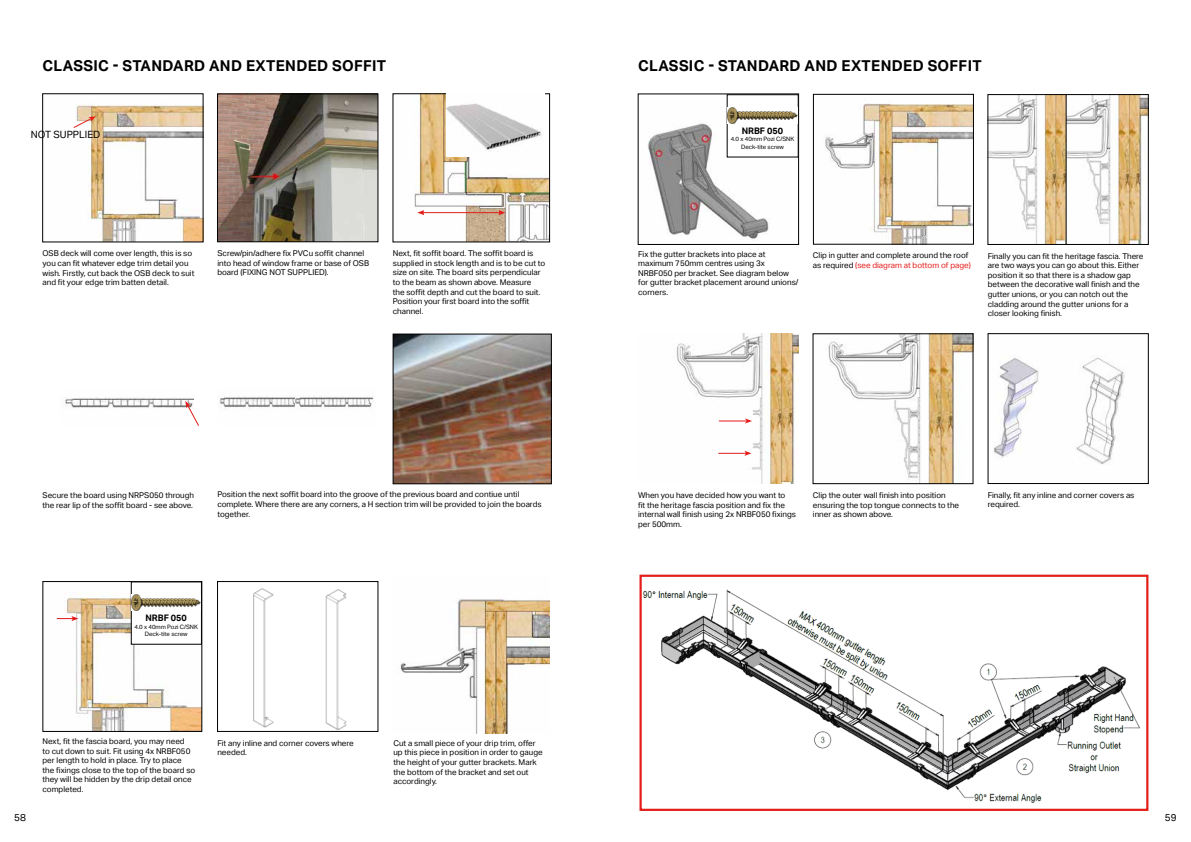
<style>
.page{position:relative;width:1191px;height:842px;background:#fff}
.page>*{position:absolute;margin:0;border:0;box-sizing:border-box;transform-origin:0 0}
.t1{font:700 15px "Aktiv Grotesk";letter-spacing:.02em;color:#000}
.t2{font:10px "Aktiv Grotesk";color:#000}
.t3{font:700 9px "Aktiv Grotesk";color:#000}
.t4{font:8px/9.6px "Aktiv Grotesk";color:#000}
.t5{font:6px/7.2px "Aktiv Grotesk";color:#000;text-align:center}
.s1{color:#e41b18}
</style>
<div class="page">
<img style="left:400px;top:598px;width:149px;height:135px">
<img style="left:219px;top:96px;width:157px;height:144px">
<div style="left:217px;top:94px;width:161px;height:148px;border:1px solid #000"></div>
<img style="left:76px;top:104px;width:125px;height:136px">
<svg style="left:73px;top:116px;width:23px;height:13px"></svg>
<img style="left:414px;top:96px;width:134px;height:144px">
<hr style="left:423px;top:212px;width:77px;height:1px;background:#e41f1a">
<svg style="left:417px;top:210px;width:7px;height:5px"></svg>
<svg style="left:498px;top:210px;width:7px;height:5px"></svg>
<img style="left:446px;top:96px;width:98px;height:61px">
<img style="left:65px;top:397px;width:128px;height:11px">
<svg style="left:185px;top:401px;width:14px;height:25px"></svg>
<img style="left:395px;top:336px;width:154px;height:146px">
<div style="left:393px;top:334px;width:158px;height:150px;border:1px solid #000"></div>
<img style="left:219px;top:397px;width:77px;height:11px">
<img style="left:296px;top:397px;width:78px;height:11px">
<img style="left:56px;top:583px;width:144px;height:146px">
<div style="left:131px;top:581px;width:71px;height:64px;background:#fff;border:1px solid #000"></div>
<img style="left:132px;top:594px;width:69px;height:16px">
<svg style="left:57px;top:616px;width:21px;height:5px"></svg>
<img style="left:253px;top:588px;width:94px;height:141px">
<div style="left:217px;top:581px;width:161px;height:150px;border:1px solid #000"></div>
<img style="left:828px;top:336px;width:143px;height:146px">
<img style="left:648px;top:123px;width:122px;height:116px">
<div style="left:638px;top:94px;width:160px;height:151px;border:1px solid #000"></div>
<div style="left:726px;top:94px;width:72px;height:64px;background:#fff"></div>
<img style="left:727px;top:107px;width:70px;height:16px">
<img style="left:825px;top:103px;width:146px;height:139px">
<div style="left:813px;top:94px;width:160px;height:150px;border:1px solid #000"></div>
<img style="left:989px;top:96px;width:77px;height:147px">
<div style="left:987px;top:94px;width:81px;height:151px;border:1px solid #000"></div>
<img style="left:1068px;top:96px;width:78px;height:147px">
<div style="left:1066px;top:94px;width:82px;height:151px;border:1px solid #000"></div>
<img style="left:676px;top:334px;width:122px;height:150px">
<svg style="left:719px;top:418px;width:33px;height:5px"></svg>
<svg style="left:718px;top:451px;width:33px;height:5px"></svg>
<img style="left:993px;top:358px;width:132px;height:107px">
<div style="left:988px;top:333px;width:160px;height:151px;border:1px solid #000"></div>
<img style="left:640px;top:574px;width:501px;height:229px">
<div style="left:639px;top:575px;width:509px;height:236px;border:2px solid #e41f1a"></div>
<h1 class="t1" style="left:43px;top:57px;width:345px">CLASSIC - STANDARD AND EXTENDED SOFFIT</h1>
<p class="t2" style="left:31px;top:129px;width:71px">NOT SUPPLIED</p>
<p class="t4" style="left:43px;top:249px;width:153px">OSB deck will come over length, this is so you can fit whatever edge trim detail you wish. Firstly, cut back the OSB deck to suit and fit your edge trim batten detail.</p>
<p class="t4" style="left:217px;top:249px;width:153px">Screw/pin/adhere fix PVCu soffit channel into head of window frame or base of OSB board (FIXING NOT SUPPLIED).</p>
<p class="t4" style="left:393px;top:249px;width:154px">Next, fit soffit board. The soffit board is supplied in stock length and is to be cut to size on site. The board sits perpendicular to the beam as shown above. Measure<br>the soffit depth and cut the board to suit.<br>Position your first board into the soffit channel.</p>
<p class="t4" style="left:43px;top:491px;width:153px">Secure the board using NRPS050 through the rear lip of the soffit board - see above.</p>
<p class="t4" style="left:217px;top:490px;width:326px">Position the next soffit board into the groove of the previous board and contiue until complete. Where there are any corners, a H section trim will be provided to join the boards together.</p>
<p class="t3" style="left:145px;top:613px;width:43px">NRBF 050</p>
<p class="t5" style="left:134px;top:623px;width:65px">4.0 x 40mm Pozi C/SNK<br>Deck-tite screw</p>
<p class="t4" style="left:43px;top:736px;width:154px">Next, fit the fascia board, you may need<br>to cut down to suit. Fit using 4x NRBF050 per length to hold in place. Try to place the fixings close to the top of the board so they will be hidden by the drip detail once completed.</p>
<p class="t4" style="left:217px;top:738px;width:138px">Fit any inline and corner covers where needed.</p>
<p class="t4" style="left:393px;top:738px;width:151px">Cut a small piece of your drip trim, offer up this piece in position in order to gauge the height of your gutter brackets. Mark the bottom of the bracket and set out accordingly.</p>
<h1 class="t1" style="left:638px;top:57px;width:345px">CLASSIC - STANDARD AND EXTENDED SOFFIT</h1>
<p class="t3" style="left:742px;top:126px;width:43px">NRBF 050</p>
<p class="t5" style="left:730px;top:136px;width:65px">4.0 x 40mm Pozi C/SNK<br>Deck-tite screw</p>
<p class="t4" style="left:638px;top:249px;width:162px">Fix the gutter brackets into place at maximum 750mm centres using 3x<br>NRBF050 per bracket. See diagram below for gutter bracket placement around unions/ corners.</p>
<p class="t4" style="left:813px;top:250px;width:159px">Clip in gutter and complete around the roof as required <span class="s1">(see diagram at bottom of page)</span></p>
<p class="t4" style="left:987px;top:251px;width:157px">Finally you can fit the heritage fascia. There are two ways you can go about this. Either position it so that there is a shadow gap between the decorative wall finish and the gutter unions, or you can notch out the cladding around the gutter unions for a closer looking finish.</p>
<p class="t4" style="left:638px;top:491px;width:159px">When you have decided how you want to<br>fit the heritage fascia position and fix the internal wall finish using 2x NRBF050 fixings per 500mm.</p>
<p class="t4" style="left:987px;top:490px;width:148px">Finally, fit any inline and corner covers as required.</p>
<p class="t4" style="left:813px;top:491px;width:148px">Clip the outer wall finish into position ensuring the top tongue connects to the inner as shown above.</p>
<p class="t2" style="left:14px;top:811px;width:13px">58</p>
<p class="t2" style="left:1165px;top:811px;width:13px">59</p>
</div>
